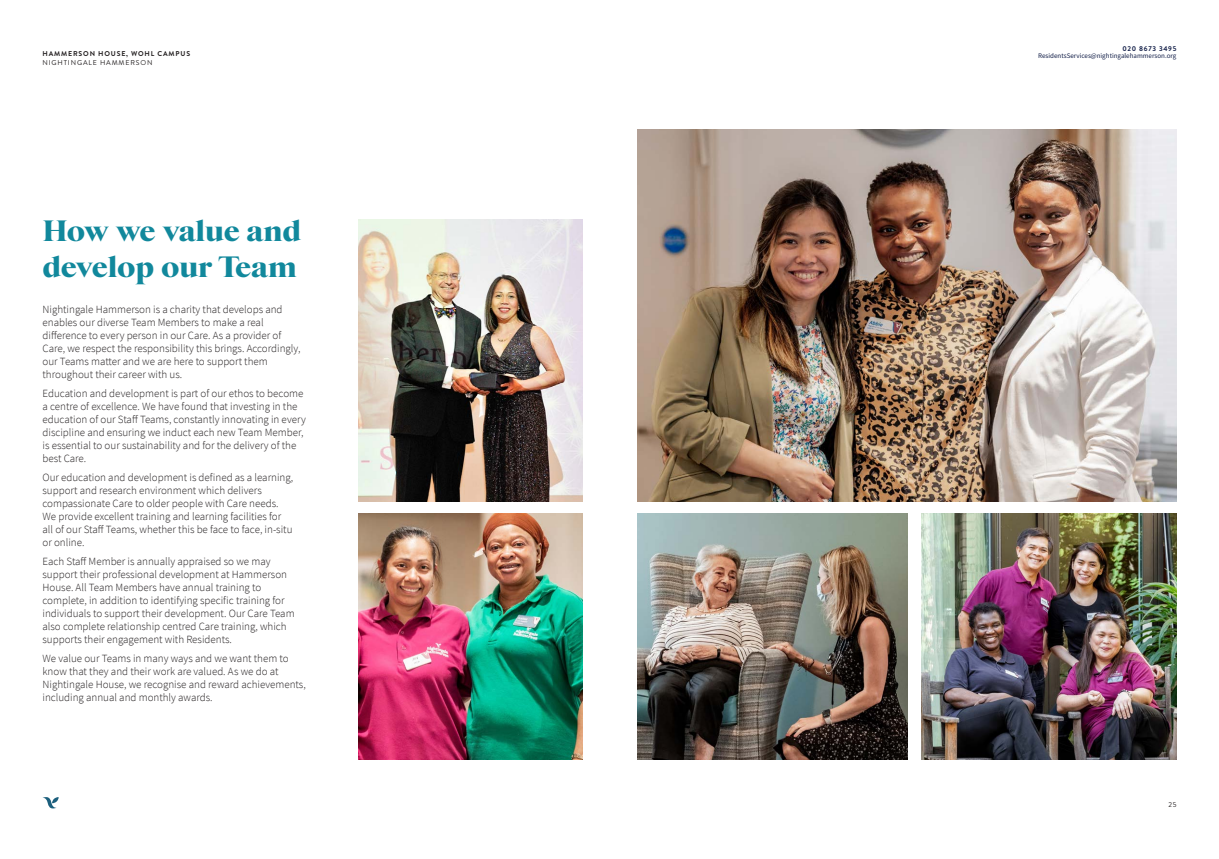
<style>
.page{position:relative;width:1219px;height:859px;background:#fff}
.page>*{position:absolute;margin:0;border:0;box-sizing:border-box;transform-origin:0 0}
.Headings_Centred{font:900 30px/36px "Starling";color:#11889c}
.p_body{font:300 11px/13px "Source Sans Pro";color:#231f20}
.p_body-2{font:7px/7px "Source Sans Variable";color:#15214a;text-align:right}
.p_body-3{font:700 7px "Brandon Grotesque";letter-spacing:.12em;color:#231f20}
.p_body-4{font:7px "Brandon Grotesque";letter-spacing:.12em;color:#231f20}
.s1{font-family:"Brandon Grotesque";font-weight:700}
</style>
<div class="page">
<img style="left:638px;top:129px;width:538px;height:372px">
<img style="left:638px;top:514px;width:269px;height:245px">
<img style="left:921px;top:514px;width:255px;height:245px">
<img style="left:359px;top:219px;width:223px;height:282px">
<img style="left:359px;top:514px;width:223px;height:245px">
<svg style="left:43px;top:797px;width:16px;height:11px"></svg>
<p class="p_body-3" style="left:43px;top:49px;width:149px">HAMMERSON HOUSE, WOHL CAMPUS</p>
<p class="p_body-4" style="left:43px;top:58px;width:111px">NIGHTINGALE HAMMERSON</p>
<p class="Headings_Centred" style="left:43px;top:213px;width:260px">How we value and develop our Team</p>
<p class="p_body" style="left:43px;top:303px;width:259px">Nightingale Hammerson is a charity that develops and enables our diverse Team Members to make a real difference to every person in our Care. As a provider of Care, we respect the responsibility this brings. Accordingly, our Teams matter and we are here to support them throughout their career with us.</p>
<p class="p_body" style="left:43px;top:387px;width:265px">Education and development is part of our ethos to become a centre of excellence. We have found that investing in the education of our Staff Teams, constantly innovating in every discipline and ensuring we induct each new Team Member, is essential to our sustainability and for the delivery of the best Care.</p>
<p class="p_body" style="left:43px;top:471px;width:252px">Our education and development is defined as a learning, support and research environment which delivers compassionate Care to older people with Care needs.<br>We provide excellent training and learning facilities for all of our Staff Teams, whether this be face to face, in-situ or online.</p>
<p class="p_body" style="left:43px;top:555px;width:254px">Each Staff Member is annually appraised so we may support their professional development at Hammerson House. All Team Members have annual training to complete, in addition to identifying specific training for individuals to support their development. Our Care Team also complete relationship centred Care training, which supports their engagement with Residents.</p>
<p class="p_body" style="left:43px;top:652px;width:265px">We value our Teams in many ways and we want them to know that they and their work are valued. As we do at Nightingale House, we recognise and reward achievements, including annual and monthly awards.</p>
<p class="p_body-2" style="left:1038px;top:45px;width:140px"><span class="s1">020 8673 3495<br></span>ResidentsServices@nightingalehammerson.org</p>
<p class="p_body-4" style="left:1168px;top:800px;width:10px">25</p>
</div>
